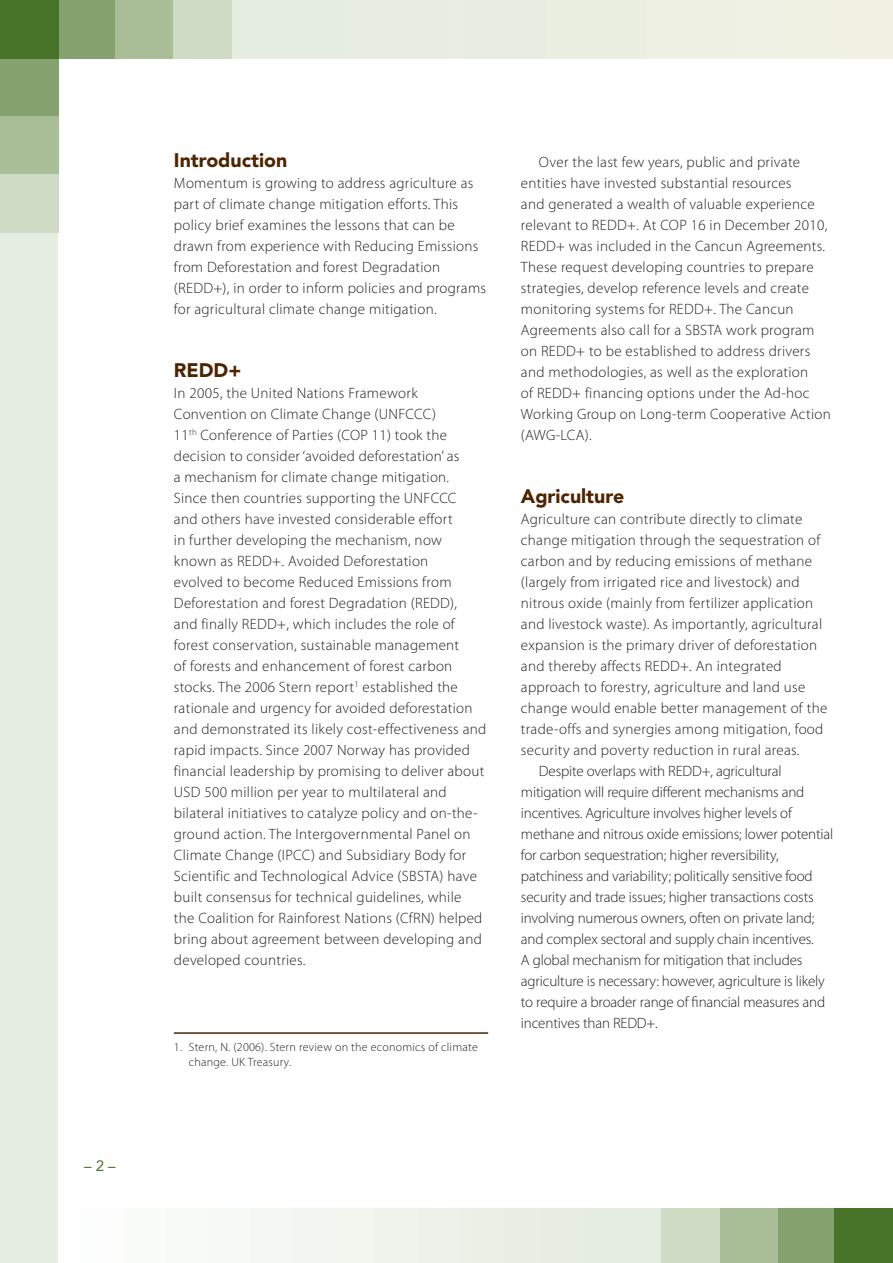
<style>
.page{position:relative;width:893px;height:1263px;background:#fff}
.page>*{position:absolute;margin:0;border:0;box-sizing:border-box;transform-origin:0 0}
.Heading_1{font:900 19.5px "Avenir LT Std";color:#4d2500}
.Body{font:300 15px/21px "Myriad Pro";letter-spacing:.02em;color:#231f20}
.Body_indent{font:300 15px/21px "Myriad Pro";letter-spacing:-.01em;color:#231f20}
.Body_indent-2{font:300 15px/21px "Myriad Pro";letter-spacing:.02em;color:#231f20}
.Body-2{font:15px "Avenir LT Std";color:#48742a}
.Footnote{font:300 12px/15px "Myriad Pro";letter-spacing:.02em;color:#231f20}
</style>
<div class="page">
<div style="left:0;top:228px;width:58px;height:1035px;background:#e5ece0"></div>
<div style="left:289px;top:0;width:604px;height:58px;background:#ebefe2"></div>
<div style="left:603px;top:1208px;width:58px;height:55px;background:#e5ece0"></div>
<div style="left:58px;top:1208px;width:546px;height:55px;background:linear-gradient(to right,#feffff,#e5ece0)"></div>
<div style="left:777px;top:1208px;width:58px;height:55px;background:#85a26e"></div>
<div style="left:719px;top:1208px;width:58px;height:55px;background:#a9bd97"></div>
<div style="left:661px;top:1208px;width:58px;height:55px;background:#cfdbc5"></div>
<div style="left:835px;top:1208px;width:58px;height:55px;background:#48742a"></div>
<div style="left:232px;top:0;width:58px;height:58px;background:#e5ece0"></div>
<div style="left:58px;top:0;width:58px;height:58px;background:#85a26e"></div>
<div style="left:116px;top:0;width:58px;height:58px;background:#a9bd97"></div>
<div style="left:174px;top:0;width:58px;height:58px;background:#cfdbc5"></div>
<div style="left:0;top:58px;width:58px;height:58px;background:#85a26e"></div>
<div style="left:0;top:0;width:58px;height:58px;background:#48742a"></div>
<div style="left:0;top:116px;width:58px;height:58px;background:#a9bd97"></div>
<div style="left:0;top:174px;width:58px;height:58px;background:#cfdbc5"></div>
<hr style="left:174px;top:1032px;width:314px;height:2px;background:#4d2500">
<p class="Body-2" style="left:84px;top:1157px;width:33px">– 2 –</p>
<p class="Heading_1" style="left:174px;top:149px;width:115px">Introduction</p>
<p class="Body" style="left:174px;top:173px;width:314px">Momentum is growing to address agriculture as part of climate change mitigation efforts. This policy brief examines the lessons that can be drawn from experience with Reducing Emissions from Deforestation and forest Degradation (REDD+), in order to inform policies and programs for agricultural climate change mitigation.</p>
<p class="Heading_1" style="left:174px;top:359px;width:69px">REDD+</p>
<p class="Body" style="left:174px;top:383px;width:314px">In 2005, the United Nations Framework Convention on Climate Change (UNFCCC)<br>11<sup>th</sup> Conference of Parties (COP 11) took the decision to consider ‘avoided deforestation’ as<br>a mechanism for climate change mitigation.<br>Since then countries supporting the UNFCCC<br>and others have invested considerable effort<br>in further developing the mechanism, now known as REDD+. Avoided Deforestation<br>evolved to become Reduced Emissions from Deforestation and forest Degradation (REDD),<br>and finally REDD+, which includes the role of forest conservation, sustainable management<br>of forests and enhancement of forest carbon stocks. The 2006 Stern report<sup>1</sup> established the rationale and urgency for avoided deforestation and demonstrated its likely cost-effectiveness and rapid impacts. Since 2007 Norway has provided financial leadership by promising to deliver about USD 500 million per year to multilateral and bilateral initiatives to catalyze policy and on-the&shy;ground action. The Intergovernmental Panel on Climate Change (IPCC) and Subsidiary Body for Scientific and Technological Advice (SBSTA) have built consensus for technical guidelines, while<br>the Coalition for Rainforest Nations (CfRN) helped bring about agreement between developing and developed countries.</p>
<p class="Footnote" style="left:189px;top:1039px;width:290px;text-indent:-15px">1. Stern, N. (2006). Stern review on the economics of climate change. UK Treasury.</p>
<p class="Body_indent-2" style="left:521px;top:152px;width:311px;text-indent:18px">Over the last few years, public and private entities have invested substantial resources<br>and generated a wealth of valuable experience relevant to REDD+. At COP 16 in December 2010, REDD+ was included in the Cancun Agreements.<br>These request developing countries to prepare strategies, develop reference levels and create monitoring systems for REDD+. The Cancun Agreements also call for a SBSTA work program on REDD+ to be established to address drivers and methodologies, as well as the exploration<br>of REDD+ financing options under the Ad-hoc Working Group on Long-term Cooperative Action (AWG-LCA).</p>
<p class="Heading_1" style="left:521px;top:485px;width:105px">Agriculture</p>
<p class="Body" style="left:521px;top:509px;width:308px">Agriculture can contribute directly to climate change mitigation through the sequestration of carbon and by reducing emissions of methane (largely from irrigated rice and livestock) and nitrous oxide (mainly from fertilizer application and livestock waste). As importantly, agricultural expansion is the primary driver of deforestation and thereby affects REDD+. An integrated approach to forestry, agriculture and land use change would enable better management of the trade-offs and synergies among mitigation, food security and poverty reduction in rural areas.</p>
<p class="Body_indent" style="left:521px;top:761px;width:314px;text-indent:18px">Despite overlaps with REDD+, agricultural mitigation will require different mechanisms and incentives. Agriculture involves higher levels of methane and nitrous oxide emissions; lower potential for carbon sequestration; higher reversibility, patchiness and variability; politically sensitive food security and trade issues; higher transactions costs involving numerous owners, often on private land; and complex sectoral and supply chain incentives.<br>A global mechanism for mitigation that includes agriculture is necessary: however, agriculture is likely to require a broader range of financial measures and incentives than REDD+.</p>
</div>
